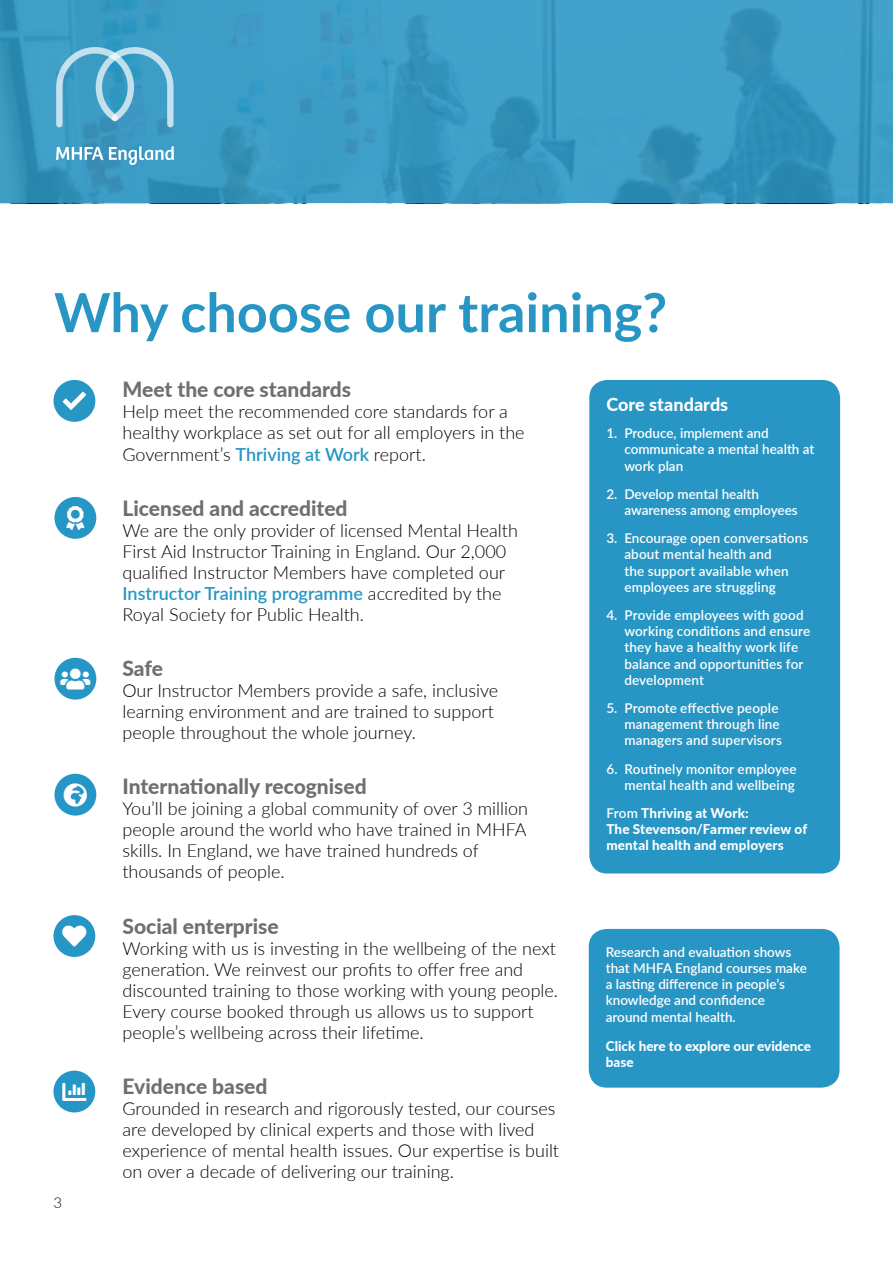
<style>
.page{position:relative;width:893px;height:1263px;background:#fff}
.page>*{position:absolute;margin:0;border:0;box-sizing:border-box;transform-origin:0 0}
.t1{font:700 54px "Lato";color:#2896c4}
.t2{font:800 21px "Lato";color:#706f6f}
.t3{font:300 18px/21px "Lato";color:#000}
.t4{font:800 18px "Lato";color:#fff}
.t5{font:300 15px "Lato";color:#000}
.t6{font:600 13.5px/16.2px "Lato";color:#fff}
.t7{font:800 13.5px/16.2px "Lato";letter-spacing:.005em;color:#fff}
.s1{font-weight:600;color:#2896c4}
.s2{font-weight:600}
</style>
<div class="page">
<svg style="left:54px;top:380px;width:41px;height:42px"></svg>
<div style="left:54px;top:497px;width:42px;height:42px;background:#2596c5;border-radius:50%"></div>
<div style="left:54px;top:658px;width:42px;height:42px;background:#2596c5;border-radius:50%"></div>
<div style="left:53px;top:1070px;width:42px;height:42px;background:#2596c5;border-radius:50%"></div>
<div style="left:54px;top:774px;width:42px;height:41px;background:#2596c5;border-radius:50%"></div>
<div style="left:53px;top:915px;width:42px;height:42px;background:#2596c5;border-radius:50%"></div>
<div style="left:589px;top:929px;width:250px;height:158px;background:#2896c4;border-radius:18px"></div>
<div style="left:589px;top:380px;width:251px;height:493px;background:#2896c4;border-radius:18px"></div>
<svg style="left:0;top:0;width:893px;height:203px;fill:#3d9ec7"></svg>
<img style="left:57px;top:48px;width:117px;height:117px">
<h1 class="t1" style="left:54px;top:273px;width:615px">Why choose our training?</h1>
<p class="t2" style="left:123px;top:374px;width:230px">Meet the core standards</p>
<p class="t3" style="left:123px;top:400px;width:404px">Help meet the recommended core standards for a healthy workplace as set out for all employers in the<br>Government’s <span class="s1">Thriving at Work</span> report.</p>
<p class="t2" style="left:123px;top:493px;width:227px">Licensed and accredited</p>
<p class="t3" style="left:123px;top:519px;width:397px">We are the only provider of licensed Mental Health First Aid Instructor Training in England. Our 2,000 qualified Instructor Members have completed our <span class="s1">Instructor Training programme</span> accredited by the Royal Society for Public Health.</p>
<p class="t2" style="left:123px;top:653px;width:42px">Safe</p>
<p class="t3" style="left:123px;top:679px;width:377px">Our Instructor Members provide a safe, inclusive learning environment and are trained to support people throughout the whole journey.</p>
<p class="t2" style="left:123px;top:771px;width:246px">Internationally recognised</p>
<p class="t3" style="left:122px;top:798px;width:407px">You’ll be joining a global community of over 3 million people around the world who have trained in MHFA skills. In England, we have trained hundreds of thousands of people.</p>
<p class="t2" style="left:123px;top:910px;width:158px">Social enterprise</p>
<p class="t3" style="left:123px;top:937px;width:437px">Working with us is investing in the wellbeing of the next generation. We reinvest our profits to offer free and discounted training to those working with young people.<br>Every course booked through us allows us to support people’s wellbeing across their lifetime.</p>
<p class="t2" style="left:123px;top:1070px;width:147px">Evidence based</p>
<p class="t3" style="left:123px;top:1097px;width:438px">Grounded in research and rigorously tested, our courses are developed by clinical experts and those with lived experience of mental health issues. Our expertise is built on over a decade of delivering our training.</p>
<p class="t4" style="left:606px;top:391px;width:123px">Core standards</p>
<p class="t6" style="left:624px;top:425px;width:192px;text-indent:-18px">1. Produce, implement and communicate a mental health at work plan</p>
<p class="t6" style="left:624px;top:485px;width:175px;text-indent:-18px">2. Develop mental health awareness among employees</p>
<p class="t6" style="left:624px;top:530px;width:185px;text-indent:-18px">3. Encourage open conversations about mental health and<br>the support available when employees are struggling</p>
<p class="t6" style="left:624px;top:606px;width:188px;text-indent:-18px">4. Provide employees with good working conditions and ensure they have a healthy work life balance and opportunities for development</p>
<p class="t6" style="left:624px;top:699px;width:159px;text-indent:-18px">5. Promote effective people management through line managers and supervisors</p>
<p class="t6" style="left:606px;top:760px;width:192px;text-align:right">6. Routinely monitor employee mental health and wellbeing</p>
<p class="t7" style="left:606px;top:804px;width:202px"><span class="s2">From</span> Thriving at Work:<br>The Stevenson/Farmer review of mental health and employers</p>
<p class="t6" style="left:606px;top:943px;width:203px">Research and evaluation shows that MHFA England courses make a lasting difference in people’s knowledge and confidence around mental health.</p>
<p class="t7" style="left:606px;top:1037px;width:207px">Click here to explore our evidence base</p>
<p class="t5" style="left:53px;top:1192px;width:10px">3</p>
</div>
